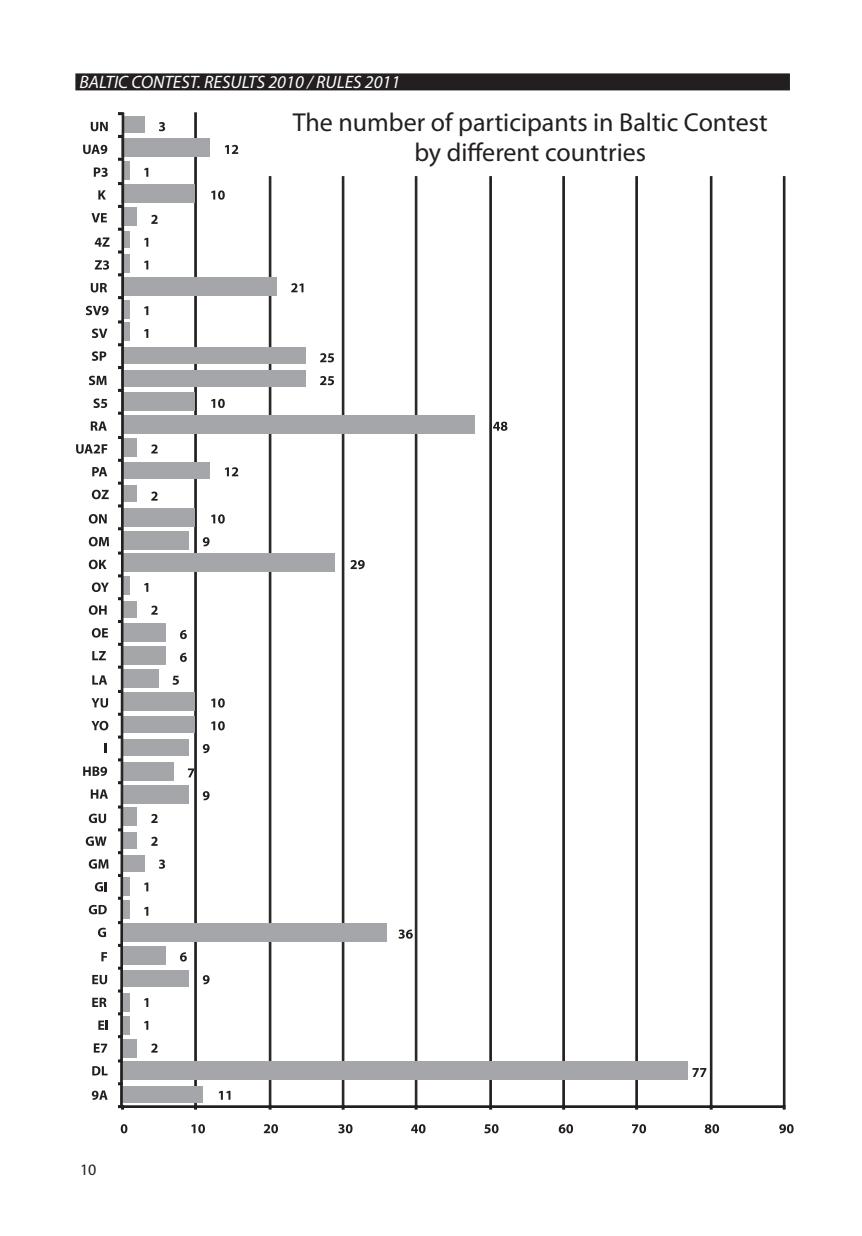
<style>
.page{position:relative;width:862px;height:1236px;background:#fff}
.page>*{position:absolute;margin:0;border:0;box-sizing:border-box;transform-origin:0 0}
.t1{font:26px/30px "Myriad Pro";color:#231f20;text-align:center}
.t2{font:italic 18px "Myriad Pro";color:#fff}
.t3{font:16px "Myriad Pro";color:#231f20}
</style>
<div class="page">
<div style="left:76px;top:74px;width:713px;height:15px;background:#231f20"></div>
<div style="left:75px;top:73px;width:715px;height:17px;border:2px solid #231f20"></div>
<div style="left:194px;top:112px;width:3px;height:994px;border:1px solid #231f20"></div>
<div style="left:269px;top:112px;width:2px;height:994px;border:1px solid #231f20"></div>
<div style="left:342px;top:112px;width:2px;height:994px;border:1px solid #231f20"></div>
<div style="left:415px;top:112px;width:2px;height:994px;border:1px solid #231f20"></div>
<div style="left:489px;top:112px;width:3px;height:994px;border:1px solid #231f20"></div>
<div style="left:562px;top:112px;width:3px;height:994px;border:1px solid #231f20"></div>
<div style="left:635px;top:112px;width:3px;height:994px;border:1px solid #231f20"></div>
<div style="left:710px;top:112px;width:2px;height:994px;border:1px solid #231f20"></div>
<div style="left:783px;top:112px;width:2px;height:994px;border:1px solid #231f20"></div>
<div style="left:122px;top:1086px;width:80px;height:17px;background:#a5a6aa"></div>
<div style="left:122px;top:1062px;width:565px;height:18px;background:#a5a6aa"></div>
<div style="left:122px;top:1039px;width:15px;height:18px;background:#a5a6aa"></div>
<div style="left:122px;top:1016px;width:7px;height:18px;background:#a5a6aa"></div>
<div style="left:122px;top:993px;width:7px;height:18px;background:#a5a6aa"></div>
<div style="left:122px;top:970px;width:67px;height:17px;background:#a5a6aa"></div>
<div style="left:122px;top:946px;width:44px;height:18px;background:#a5a6aa"></div>
<div style="left:122px;top:923px;width:264px;height:19px;background:#a5a6aa"></div>
<div style="left:122px;top:900px;width:7px;height:19px;background:#a5a6aa"></div>
<div style="left:122px;top:878px;width:7px;height:18px;background:#a5a6aa"></div>
<div style="left:122px;top:855px;width:23px;height:17px;background:#a5a6aa"></div>
<div style="left:122px;top:832px;width:15px;height:17px;background:#a5a6aa"></div>
<div style="left:122px;top:808px;width:15px;height:18px;background:#a5a6aa"></div>
<div style="left:122px;top:785px;width:67px;height:18px;background:#a5a6aa"></div>
<div style="left:122px;top:762px;width:51px;height:18px;background:#a5a6aa"></div>
<div style="left:122px;top:739px;width:67px;height:17px;background:#a5a6aa"></div>
<div style="left:122px;top:716px;width:73px;height:17px;background:#a5a6aa"></div>
<div style="left:122px;top:692px;width:73px;height:18px;background:#a5a6aa"></div>
<div style="left:122px;top:669px;width:36px;height:19px;background:#a5a6aa"></div>
<div style="left:122px;top:647px;width:44px;height:18px;background:#a5a6aa"></div>
<div style="left:122px;top:624px;width:44px;height:18px;background:#a5a6aa"></div>
<div style="left:122px;top:601px;width:15px;height:17px;background:#a5a6aa"></div>
<div style="left:122px;top:577px;width:7px;height:18px;background:#a5a6aa"></div>
<div style="left:122px;top:554px;width:213px;height:18px;background:#a5a6aa"></div>
<div style="left:122px;top:531px;width:67px;height:18px;background:#a5a6aa"></div>
<div style="left:122px;top:508px;width:73px;height:18px;background:#a5a6aa"></div>
<div style="left:122px;top:485px;width:15px;height:17px;background:#a5a6aa"></div>
<div style="left:122px;top:463px;width:88px;height:16px;background:#a5a6aa"></div>
<div style="left:122px;top:438px;width:15px;height:18px;background:#a5a6aa"></div>
<div style="left:122px;top:415px;width:353px;height:19px;background:#a5a6aa"></div>
<div style="left:122px;top:393px;width:73px;height:18px;background:#a5a6aa"></div>
<div style="left:122px;top:370px;width:184px;height:17px;background:#a5a6aa"></div>
<div style="left:122px;top:347px;width:184px;height:17px;background:#a5a6aa"></div>
<div style="left:122px;top:323px;width:7px;height:18px;background:#a5a6aa"></div>
<div style="left:122px;top:300px;width:7px;height:18px;background:#a5a6aa"></div>
<div style="left:122px;top:277px;width:155px;height:18px;background:#a5a6aa"></div>
<div style="left:122px;top:254px;width:7px;height:19px;background:#a5a6aa"></div>
<div style="left:122px;top:231px;width:7px;height:17px;background:#a5a6aa"></div>
<div style="left:122px;top:207px;width:15px;height:18px;background:#a5a6aa"></div>
<div style="left:122px;top:184px;width:73px;height:19px;background:#a5a6aa"></div>
<div style="left:122px;top:162px;width:7px;height:18px;background:#a5a6aa"></div>
<div style="left:122px;top:139px;width:88px;height:18px;background:#a5a6aa"></div>
<div style="left:122px;top:116px;width:23px;height:17px;background:#a5a6aa"></div>
<div style="left:121px;top:1105px;width:663px;height:3px;border:1px solid #231f20"></div>
<svg style="left:194px;top:1105px;width:3px;height:5px"></svg>
<svg style="left:268px;top:1105px;width:4px;height:5px"></svg>
<svg style="left:341px;top:1105px;width:4px;height:5px"></svg>
<svg style="left:414px;top:1105px;width:3px;height:5px"></svg>
<svg style="left:489px;top:1105px;width:3px;height:5px"></svg>
<svg style="left:562px;top:1105px;width:3px;height:5px"></svg>
<svg style="left:635px;top:1105px;width:3px;height:5px"></svg>
<svg style="left:709px;top:1105px;width:3px;height:5px"></svg>
<svg style="left:782px;top:1105px;width:3px;height:5px"></svg>
<svg style="left:118px;top:112px;width:7px;height:998px"></svg>
<svg style="left:219px;top:1091px;width:11px;height:9px"></svg>
<svg style="left:692px;top:1068px;width:14px;height:9px"></svg>
<svg style="left:151px;top:1043px;width:7px;height:10px"></svg>
<svg style="left:144px;top:1021px;width:4px;height:9px"></svg>
<svg style="left:144px;top:998px;width:4px;height:9px"></svg>
<svg style="left:203px;top:975px;width:6px;height:9px"></svg>
<svg style="left:180px;top:952px;width:7px;height:9px"></svg>
<svg style="left:398px;top:929px;width:15px;height:10px"></svg>
<svg style="left:144px;top:907px;width:4px;height:9px"></svg>
<svg style="left:144px;top:882px;width:4px;height:9px"></svg>
<svg style="left:159px;top:859px;width:6px;height:10px"></svg>
<svg style="left:151px;top:837px;width:7px;height:9px"></svg>
<svg style="left:151px;top:814px;width:7px;height:9px"></svg>
<svg style="left:203px;top:791px;width:6px;height:9px"></svg>
<svg style="left:188px;top:768px;width:6px;height:9px"></svg>
<svg style="left:203px;top:744px;width:6px;height:9px"></svg>
<svg style="left:211px;top:721px;width:14px;height:9px"></svg>
<svg style="left:211px;top:698px;width:14px;height:10px"></svg>
<svg style="left:173px;top:676px;width:6px;height:9px"></svg>
<svg style="left:180px;top:653px;width:7px;height:9px"></svg>
<svg style="left:180px;top:630px;width:7px;height:9px"></svg>
<svg style="left:151px;top:606px;width:7px;height:9px"></svg>
<svg style="left:144px;top:583px;width:4px;height:9px"></svg>
<svg style="left:350px;top:560px;width:15px;height:9px"></svg>
<svg style="left:203px;top:537px;width:6px;height:9px"></svg>
<svg style="left:211px;top:514px;width:14px;height:10px"></svg>
<svg style="left:151px;top:492px;width:7px;height:9px"></svg>
<svg style="left:225px;top:467px;width:13px;height:9px"></svg>
<svg style="left:151px;top:444px;width:7px;height:9px"></svg>
<svg style="left:493px;top:422px;width:14px;height:9px"></svg>
<svg style="left:211px;top:399px;width:14px;height:9px"></svg>
<svg style="left:320px;top:376px;width:14px;height:9px"></svg>
<svg style="left:320px;top:353px;width:14px;height:9px"></svg>
<svg style="left:144px;top:329px;width:4px;height:9px"></svg>
<svg style="left:144px;top:306px;width:4px;height:9px"></svg>
<svg style="left:291px;top:283px;width:12px;height:9px"></svg>
<svg style="left:144px;top:261px;width:4px;height:8px"></svg>
<svg style="left:144px;top:238px;width:4px;height:9px"></svg>
<svg style="left:151px;top:215px;width:7px;height:9px"></svg>
<svg style="left:211px;top:190px;width:14px;height:10px"></svg>
<svg style="left:144px;top:168px;width:4px;height:9px"></svg>
<svg style="left:225px;top:145px;width:13px;height:9px"></svg>
<svg style="left:159px;top:122px;width:6px;height:9px"></svg>
<svg style="left:121px;top:1124px;width:6px;height:9px"></svg>
<svg style="left:191px;top:1124px;width:14px;height:9px"></svg>
<svg style="left:264px;top:1124px;width:14px;height:9px"></svg>
<svg style="left:338px;top:1124px;width:14px;height:9px"></svg>
<svg style="left:411px;top:1124px;width:14px;height:9px"></svg>
<svg style="left:484px;top:1124px;width:14px;height:9px"></svg>
<svg style="left:559px;top:1124px;width:14px;height:9px"></svg>
<svg style="left:632px;top:1124px;width:14px;height:9px"></svg>
<svg style="left:705px;top:1124px;width:14px;height:9px"></svg>
<svg style="left:779px;top:1124px;width:14px;height:9px"></svg>
<svg style="left:92px;top:1090px;width:16px;height:10px"></svg>
<svg style="left:92px;top:1066px;width:16px;height:9px"></svg>
<svg style="left:94px;top:1043px;width:13px;height:10px"></svg>
<svg style="left:98px;top:1020px;width:10px;height:10px"></svg>
<svg style="left:92px;top:998px;width:15px;height:9px"></svg>
<svg style="left:92px;top:975px;width:15px;height:9px"></svg>
<svg style="left:101px;top:952px;width:6px;height:9px"></svg>
<svg style="left:98px;top:928px;width:8px;height:9px"></svg>
<svg style="left:89px;top:905px;width:18px;height:9px"></svg>
<svg style="left:95px;top:882px;width:12px;height:9px"></svg>
<svg style="left:89px;top:859px;width:20px;height:10px"></svg>
<svg style="left:86px;top:836px;width:21px;height:10px"></svg>
<svg style="left:89px;top:814px;width:17px;height:9px"></svg>
<svg style="left:91px;top:789px;width:17px;height:10px"></svg>
<svg style="left:83px;top:766px;width:24px;height:10px"></svg>
<svg style="left:104px;top:744px;width:3px;height:9px"></svg>
<svg style="left:91px;top:721px;width:17px;height:9px"></svg>
<svg style="left:91px;top:698px;width:17px;height:10px"></svg>
<svg style="left:92px;top:675px;width:15px;height:10px"></svg>
<svg style="left:92px;top:651px;width:14px;height:9px"></svg>
<svg style="left:92px;top:628px;width:16px;height:10px"></svg>
<svg style="left:89px;top:605px;width:18px;height:10px"></svg>
<svg style="left:92px;top:582px;width:17px;height:10px"></svg>
<svg style="left:89px;top:560px;width:18px;height:9px"></svg>
<svg style="left:89px;top:537px;width:20px;height:9px"></svg>
<svg style="left:89px;top:514px;width:18px;height:10px"></svg>
<svg style="left:92px;top:490px;width:17px;height:9px"></svg>
<svg style="left:92px;top:467px;width:15px;height:9px"></svg>
<svg style="left:76px;top:444px;width:31px;height:10px"></svg>
<svg style="left:91px;top:421px;width:16px;height:10px"></svg>
<svg style="left:93px;top:398px;width:14px;height:10px"></svg>
<svg style="left:89px;top:376px;width:18px;height:9px"></svg>
<svg style="left:92px;top:351px;width:14px;height:10px"></svg>
<svg style="left:92px;top:329px;width:15px;height:9px"></svg>
<svg style="left:86px;top:306px;width:23px;height:9px"></svg>
<svg style="left:91px;top:283px;width:16px;height:9px"></svg>
<svg style="left:95px;top:260px;width:14px;height:10px"></svg>
<svg style="left:95px;top:237px;width:14px;height:10px"></svg>
<svg style="left:91px;top:213px;width:16px;height:9px"></svg>
<svg style="left:98px;top:190px;width:8px;height:10px"></svg>
<svg style="left:94px;top:167px;width:14px;height:10px"></svg>
<svg style="left:83px;top:145px;width:24px;height:9px"></svg>
<svg style="left:91px;top:122px;width:17px;height:9px"></svg>
<div style="left:246px;top:107px;width:544px;height:69px;background:#fff"></div>
<p class="t2" style="left:79px;top:71px;width:322px">BALTIC CONTEST. RESULTS 2010 / RULES 2011</p>
<p class="t1" style="left:293px;top:107px;width:476px">The number of participants in Baltic Contest by different countries</p>
<p class="t3" style="left:80px;top:1160px;width:18px">10</p>
</div>
